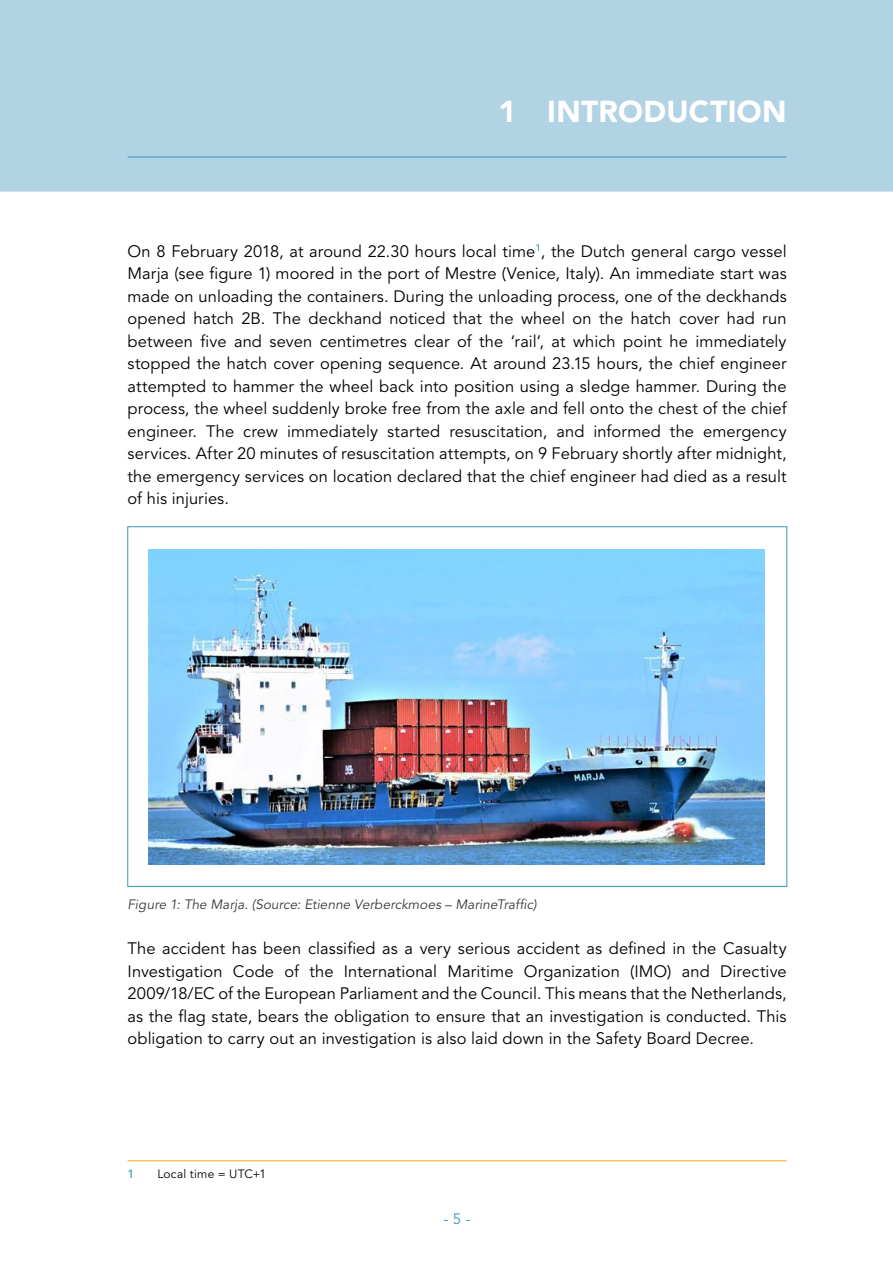
<style>
.page{position:relative;width:893px;height:1263px;background:#fff}
.page>*{position:absolute;margin:0;border:0;box-sizing:border-box;transform-origin:0 0}
.t1{font:900 30px "Avenir LT Std";letter-spacing:.01em;color:#fff}
.Bodytekst{font:16.5px/22.5px "Avenir LT Std";letter-spacing:.005em;color:#000;text-align:justify}
.t2{font:15px "Avenir LT Std";color:#3b97b7}
.Bijschrift{font:italic 13.5px "Avenir LT Std";letter-spacing:.005em;color:#39393a}
.Voetnoot{font:12px "Avenir LT Std";letter-spacing:.02em;color:#000}
.Voetnoot-2{font:500 12px "Avenir LT Std";color:#3b97b7}
</style>
<div class="page">
<div style="left:0;top:0;width:893px;height:192px;background:#b2d3e3"></div>
<hr style="left:128px;top:157px;width:659px;height:1px;background:#3b97b7">
<hr style="left:128px;top:1160px;width:659px;height:1px;background:#f9aa18">
<img style="left:148px;top:549px;width:617px;height:315px">
<p class="t1" style="left:499px;top:93px;width:290px">1 INTRODUCTION</p>
<p class="Bodytekst" style="left:128px;top:240px;width:661px">On 8 February 2018, at around 22.30 hours local time<sup>1</sup>, the Dutch general cargo vessel Marja (see figure 1) moored in the port of Mestre (Venice, Italy). An immediate start was made on unloading the containers. During the unloading process, one of the deckhands opened hatch 2B. The deckhand noticed that the wheel on the hatch cover had run between five and seven centimetres clear of the ‘rail’, at which point he immediately stopped the hatch cover opening sequence. At around 23.15 hours, the chief engineer attempted to hammer the wheel back into position using a sledge hammer. During the process, the wheel suddenly broke free from the axle and fell onto the chest of the chief engineer. The crew immediately started resuscitation, and informed the emergency services. After 20 minutes of resuscitation attempts, on 9 February shortly after midnight, the emergency services on location declared that the chief engineer had died as a result of his injuries.</p>
<p class="Bijschrift" style="left:128px;top:897px;width:410px">Figure 1: The Marja. (Source: Etienne Verberckmoes – MarineTraffic)</p>
<p class="Bodytekst" style="left:128px;top:938px;width:661px">The accident has been classified as a very serious accident as defined in the Casualty Investigation Code of the International Maritime Organization (IMO) and Directive 2009/18/EC of the European Parliament and the Council. This means that the Netherlands, as the flag state, bears the obligation to ensure that an investigation is conducted. This obligation to carry out an investigation is also laid down in the Safety Board Decree.</p>
<p class="Voetnoot-2" style="left:128px;top:1167px;width:8px">1</p>
<p class="Voetnoot" style="left:157px;top:1167px;width:110px">Local time = UTC+1</p>
<p class="t2" style="left:443px;top:1210px;width:29px">- 5 -</p>
</div>
